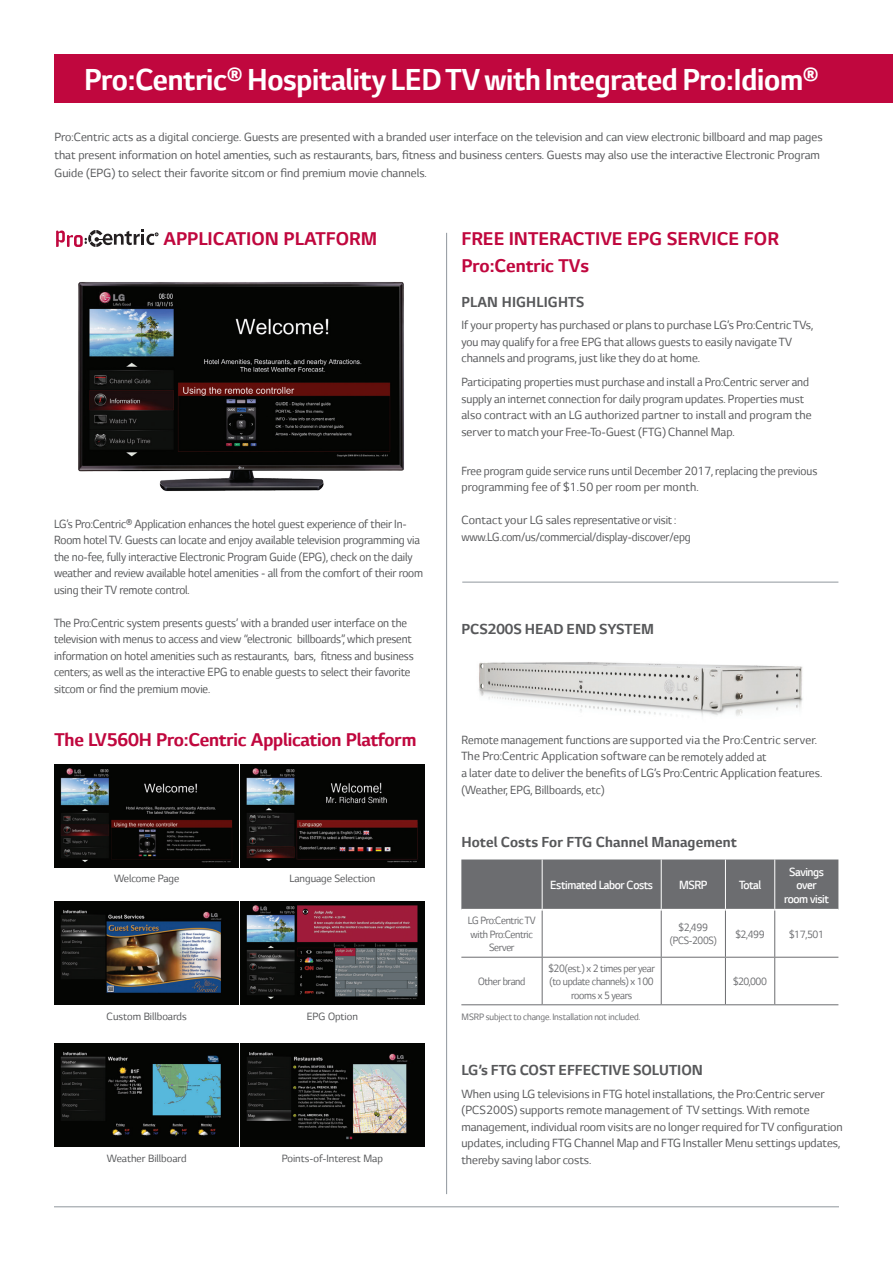
<style>
.page{position:relative;width:893px;height:1263px;background:#fff}
.page>*{position:absolute;margin:0;border:0;box-sizing:border-box;transform-origin:0 0}
.t1{font:700 34.5px "LG Smart";letter-spacing:-.01em;color:#fff;scale:.96 1}
.t2{font:700 21px/27px "LG Smart";color:#c0073e}
.t3{font:700 16.5px "LG Smart";color:#57585a}
.t4{font:13.5px/16.5px "LG Smart";color:#57585a}
.t5{font:13.5px/16.5px "LG Smart";color:#57585a;scale:.95 1}
.t6{font:13.5px/16.5px "LG Smart";color:#57585a;scale:.96 1}
.t7{font:300 13.5px/13.5px "LG Smart";letter-spacing:-.03em;color:#fff;text-align:center;scale:.95 1}
.t8{font:12px "LG Smart";color:#57585a}
.t9{font:12px/13.5px "LG Smart";letter-spacing:-.03em;color:#6c6d70;text-align:center;scale:.95 1}
.t10{font:12px/13.5px "LG Smart";letter-spacing:-.03em;color:#6c6d70;text-align:center;scale:.94 1}
.t11{font:10.5px "LG Smart";letter-spacing:-.01em;color:#6c6d70}
</style>
<div class="page">
<img style="left:78px;top:282px;width:326px;height:209px">
<div style="left:54px;top:54px;width:839px;height:48px;background:#c0073e"></div>
<hr style="left:54px;top:1206px;width:785px;height:1px;background:#90979d">
<hr style="left:446px;top:233px;width:1px;height:961px;background:#90979d">
<img style="left:55px;top:764px;width:370px;height:103px">
<img style="left:55px;top:901px;width:370px;height:103px">
<img style="left:55px;top:1043px;width:370px;height:103px">
<img style="left:478px;top:662px;width:325px;height:54px">
<div style="left:461px;top:859px;width:377px;height:50px;background:#6c6d70"></div>
<hr style="left:542px;top:859px;width:1px;height:50px;background:#fff">
<hr style="left:661px;top:859px;width:1px;height:50px;background:#fff">
<hr style="left:725px;top:859px;width:1px;height:50px;background:#fff">
<hr style="left:774px;top:859px;width:1px;height:50px;background:#fff">
<hr style="left:542px;top:910px;width:1px;height:47px;background:#6c6d70">
<hr style="left:661px;top:910px;width:1px;height:47px;background:#6c6d70">
<hr style="left:725px;top:910px;width:1px;height:47px;background:#6c6d70">
<hr style="left:774px;top:910px;width:1px;height:47px;background:#6c6d70">
<hr style="left:542px;top:957px;width:1px;height:47px;background:#6c6d70">
<hr style="left:661px;top:957px;width:1px;height:47px;background:#6c6d70">
<hr style="left:725px;top:957px;width:1px;height:47px;background:#6c6d70">
<hr style="left:774px;top:957px;width:1px;height:47px;background:#6c6d70">
<hr style="left:461px;top:1004px;width:81px;height:1px;background:#6c6d70">
<hr style="left:542px;top:1004px;width:119px;height:1px;background:#6c6d70">
<hr style="left:661px;top:1004px;width:64px;height:1px;background:#6c6d70">
<hr style="left:725px;top:1004px;width:50px;height:1px;background:#6c6d70">
<hr style="left:775px;top:1004px;width:63px;height:1px;background:#6c6d70">
<hr style="left:461px;top:957px;width:81px;height:1px;background:#6c6d70">
<hr style="left:542px;top:957px;width:119px;height:1px;background:#6c6d70">
<hr style="left:661px;top:957px;width:64px;height:1px;background:#6c6d70">
<hr style="left:725px;top:957px;width:50px;height:1px;background:#6c6d70">
<hr style="left:775px;top:957px;width:63px;height:1px;background:#6c6d70">
<hr style="left:462px;top:582px;width:376px;height:1px;background:#90979d">
<svg style="left:56px;top:229px;width:102px;height:18px"></svg>
<h1 class="t1" style="left:84px;top:61px;width:767px">Pro:Centric® Hospitality LE D TV with Integrated Pro:Idiom®</h1>
<p class="t4" style="left:55px;top:128px;width:770px;line-height:18px">Pro:Centric acts as a digital concierge. Guests are presented with a branded user interface on the television and can view electronic billboard and map pages that present information on hotel amenties, such as restaurants, bars, fitness and business centers. Guests may also use the interactive Electronic Program<br>Guide (EPG) to select their favorite sitcom or find premium movie channels.</p>
<h2 class="t2" style="left:163px;top:226px;width:11px">APPLI</h2>
<h2 class="t2" style="left:213px;top:226px;width:24px">CATION</h2>
<h2 class="t2" style="left:284px;top:226px;width:12px">PLAT</h2>
<h2 class="t2" style="left:326px;top:226px;width:25px">FORM</h2>
<h2 class="t2" style="left:461px;top:226px;width:22px">FREE</h2>
<h2 class="t2" style="left:509px;top:226px;width:12px">INTERA</h2>
<h2 class="t2" style="left:461px;top:226px;width:306px;text-indent:112px">CTIVE EPG SERVICE FOR<br>Pro:Centric TVs</h2>
<p class="t5" style="left:54px;top:515px;width:390px">LG’s Pro:Centric® Application enhances the hotel guest experience of their In-Room hotel TV. Guests can locate and enjoy available television programming via the no-fee, fully interactive Electronic Program Guide (EPG), check on the daily weather and review available hotel amenities - all from the comfort of their room using their TV remote control.</p>
<p class="t5" style="left:54px;top:614px;width:380px">The Pro:Centric system presents guests’ with a branded user interface on the television with menus to access and view “electronic billboards”, which present information on hotel amenities such as restaurants, bars, fitness and business centers; as well as the interactive EPG to enable guests to select their favorite sitcom or find the premium movie.</p>
<h2 class="t2" style="left:55px;top:727px;width:363px">The LV560H Pro:Centric Application Platform</h2>
<p class="t8" style="left:114px;top:871px;width:67px">Welcome Page</p>
<p class="t8" style="left:289px;top:871px;width:87px">Language Selection</p>
<p class="t8" style="left:107px;top:1010px;width:82px">Custom Billboards</p>
<p class="t8" style="left:307px;top:1010px;width:53px">EPG Option</p>
<p class="t8" style="left:107px;top:1152px;width:81px">Weather Billboard</p>
<p class="t8" style="left:282px;top:1152px;width:103px">Points-of-Interest Map</p>
<p class="t3" style="left:461px;top:292px;width:10px">PLAN</p>
<p class="t3" style="left:502px;top:292px;width:84px">HIGHLIGHTS</p>
<p class="t4" style="left:461px;top:317px;width:354px">If your property has purchased or plans to purchase LG’s Pro:Centric TVs, you may qualify for a free EPG that allows guests to easily navigate TV channels and programs, just like they do at home.</p>
<p class="t6" style="left:461px;top:374px;width:366px">Participating properties must purchase and install a Pro:Centric server and supply an internet connection for daily program updates. Properties must also contract with an LG authorized partner to install and program the server to match your Free-To-Guest (FTG) Channel Map.</p>
<p class="t5" style="left:461px;top:462px;width:376px">Free program guide service runs until December 2017, replacing the previous programming fee of $1.50 per room per month.</p>
<p class="t4" style="left:461px;top:512px;width:231px">Contact your LG sales representative or visit : www.LG.com/us/commercial/display-discover/epg</p>
<p class="t3" style="left:461px;top:620px;width:174px">PCS200S HEAD EN D SYSTEM</p>
<p class="t6" style="left:461px;top:732px;width:377px">Remote management functions are supported via the Pro:Centric server.<br>The Pro:Centric Application software can be remotely added at<br>a later date to deliver the benefits of LG’s Pro:Centric Application features. (Weather, EPG, Billboards, etc)</p>
<p class="t3" style="left:461px;top:832px;width:277px">Hotel Costs For FTG Channel Management</p>
<p class="t7" style="left:550px;top:879px;width:110px">Estimated Labor Costs</p>
<p class="t7" style="left:679px;top:879px;width:31px">MSRP</p>
<p class="t7" style="left:739px;top:879px;width:25px">Total</p>
<p class="t7" style="left:784px;top:865px;width:49px">Savings over room visit</p>
<p class="t9" style="left:468px;top:914px;width:73px">LG Pro:Centric TV with Pro:Centric<br>Server</p>
<p class="t9" style="left:670px;top:921px;width:51px">$2,499 (PCS-200S)</p>
<p class="t9" style="left:735px;top:927px;width:32px">$2,499</p>
<p class="t9" style="left:789px;top:927px;width:38px">$17,501</p>
<p class="t9" style="left:478px;top:975px;width:51px">Other brand</p>
<p class="t10" style="left:548px;top:961px;width:115px">$20(est.) x 2 times per year (to update channels) x 100 rooms x 5 years</p>
<p class="t9" style="left:733px;top:975px;width:37px">$20,000</p>
<p class="t11" style="left:462px;top:1011px;width:180px">MSRP subject to change. Installation not included.</p>
<p class="t3" style="left:461px;top:1061px;width:190px">LG’s FTG COST EFFECTIVE SOLUTION</p>
<p class="t4" style="left:461px;top:1085px;width:383px">When using LG televisions in FTG hotel installations, the Pro:Centric server (PCS200S) supports remote management of TV settings. With remote management, individual room visits are no longer required for TV configuration updates, including FTG Channel Map and FTG Installer Menu settings updates, thereby saving labor costs.</p>
</div>
